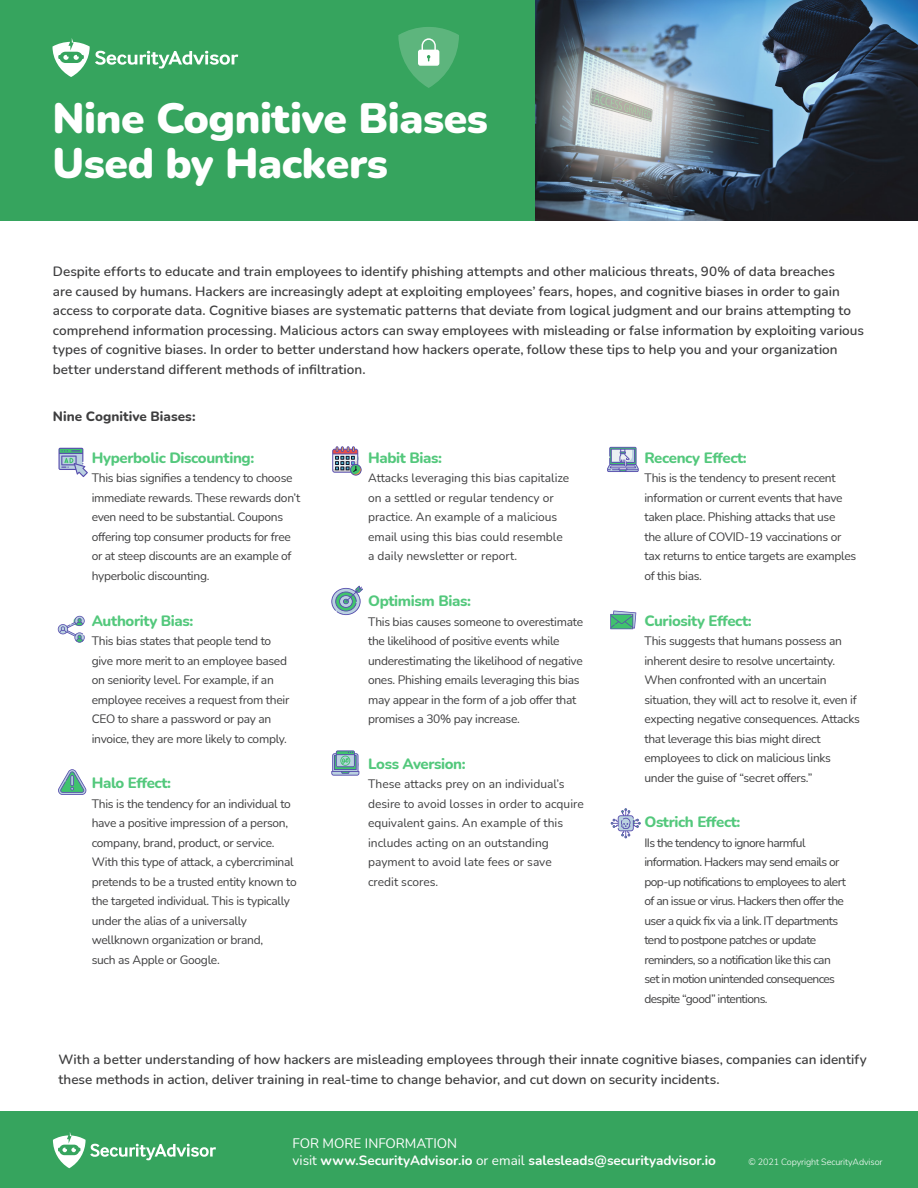
<style>
.page{position:relative;width:918px;height:1188px;background:#fff}
.page>*{position:absolute;margin:0;border:0;box-sizing:border-box;transform-origin:0 0}
.t1{font:900 42.45px/44.4px "Nunito";letter-spacing:-.01em;color:#fff}
.t2{font:800 15px "Nunito";letter-spacing:-.025em;color:#53c87c}
.body_copy{font:600 13.5px/19.5px "Nunito";color:#3e3e3f}
.body_copy-2{font:700 13.5px/16.5px "Nunito";color:#fff}
.body_copy-3{font:800 13.5px "Nunito";letter-spacing:.005em;color:#3e3e3f}
.t3{font:12px/19.5px "Nunito";letter-spacing:-.025em;color:#3e3e3f}
.t4{font:12px/19.5px "Nunito";color:#3e3e3f}
.t5{font:12px/19.5px "Nunito";letter-spacing:-.05em;color:#3e3e3f}
.body_copy-4{font:300 9px "Nunito";letter-spacing:-.01em;color:#fff}
.s1{font-weight:400}
</style>
<div class="page">
<div style="left:0;top:0;width:604px;height:220px;background:#36a45e"></div>
<div style="left:0;top:1111px;width:918px;height:77px;background:#36a45e"></div>
<svg style="left:53px;top:1132px;width:163px;height:36px"></svg>
<img style="left:536px;top:0;width:382px;height:220px">
<svg style="left:53px;top:38px;width:185px;height:39px"></svg>
<svg style="left:398px;top:27px;width:61px;height:61px"></svg>
<svg style="left:610px;top:611px;width:26px;height:18px"></svg>
<svg style="left:58px;top:769px;width:28px;height:26px"></svg>
<svg style="left:58px;top:448px;width:30px;height:29px"></svg>
<svg style="left:331px;top:750px;width:28px;height:26px"></svg>
<svg style="left:331px;top:586px;width:32px;height:29px"></svg>
<svg style="left:58px;top:616px;width:27px;height:27px"></svg>
<svg style="left:332px;top:446px;width:30px;height:30px"></svg>
<svg style="left:611px;top:808px;width:30px;height:30px"></svg>
<svg style="left:607px;top:447px;width:32px;height:25px"></svg>
<p class="t1" style="left:52px;top:94px;width:437px">Nine Cognitive Biases<br>Used by Hackers</p>
<p class="body_copy" style="left:53px;top:261px;width:813px">Despite efforts to educate and train employees to identify phishing attempts and other malicious threats, 90% of data breaches<br>are caused by humans. Hackers are increasingly adept at exploiting employees’ fears, hopes, and cognitive biases in order to gain access to corporate data. Cognitive biases are systematic patterns that deviate from logical judgment and our brains attempting to comprehend information processing. Malicious actors can sway employees with misleading or false information by exploiting various types of cognitive biases. In order to better understand how hackers operate, follow these tips to help you and your organization better understand different methods of infiltration.</p>
<p class="body_copy-3" style="left:53px;top:407px;width:144px">Nine Cognitive Biases:</p>
<p class="t2" style="left:92px;top:447px;width:164px">Hyperbolic Discounting:</p>
<p class="t3" style="left:92px;top:468px;width:210px">This bias signifies a tendency to choose immediate rewards. These rewards don’t even need to be substantial. Coupons offering top consumer products for free or at steep discounts are an example of hyperbolic discounting.</p>
<p class="t2" style="left:92px;top:610px;width:103px">Authority Bias:</p>
<p class="t3" style="left:92px;top:631px;width:199px">This bias states that people tend to give more merit to an employee based on seniority level. For example, if an employee receives a request from their CEO to share a password or pay an invoice, they are more likely to comply.</p>
<p class="t2" style="left:92px;top:773px;width:81px">Halo Effect:</p>
<p class="t3" style="left:92px;top:794px;width:206px">This is the tendency for an individual to have a positive impression of a person, company, brand, product, or service.<br>With this type of attack, a cybercriminal pretends to be a trusted entity known to the targeted individual. This is typically under the alias of a universally wellknown organization or brand,<br>such as Apple or Google.</p>
<p class="t2" style="left:368px;top:447px;width:75px">Habit Bias:</p>
<p class="t4" style="left:368px;top:468px;width:203px">Attacks leveraging this bias capitalize on a settled or regular tendency or practice. An example of a malicious email using this bias could resemble a daily newsletter or report.</p>
<p class="t2" style="left:368px;top:590px;width:104px">Optimism Bias:</p>
<p class="t3" style="left:368px;top:611px;width:216px">This bias causes someone to overestimate the likelihood of positive events while underestimating the likelihood of negative ones. Phishing emails leveraging this bias may appear in the form of a job offer that promises a 30% pay increase.</p>
<p class="t2" style="left:368px;top:753px;width:99px">Loss Aversion:</p>
<p class="t4" style="left:368px;top:774px;width:217px">These attacks prey on an individual’s desire to avoid losses in order to acquire equivalent gains. An example of this includes acting on an outstanding payment to avoid late fees or save credit scores.</p>
<p class="t2" style="left:644px;top:447px;width:104px">Recency Effect:</p>
<p class="t3" style="left:644px;top:468px;width:213px">This is the tendency to present recent information or current events that have taken place. Phishing attacks that use<br>the allure of COVID-19 vaccinations or tax returns to entice targets are examples of this bias.</p>
<p class="t2" style="left:644px;top:610px;width:109px">Curiosity Effect:</p>
<p class="t3" style="left:644px;top:631px;width:217px">This suggests that humans possess an inherent desire to resolve uncertainty.<br>When confronted with an uncertain situation, they will act to resolve it, even if expecting negative consequences. Attacks that leverage this bias might direct employees to click on malicious links under the guise of “secret offers.”</p>
<p class="t2" style="left:644px;top:812px;width:98px">Ostrich Effect:</p>
<p class="t5" style="left:644px;top:833px;width:203px">IIs the tendency to ignore harmful information. Hackers may send emails or pop-up notifications to employees to alert of an issue or virus. Hackers then offer the user a quick fix via a link. IT departments tend to postpone patches or update reminders, so a notification like this can set in motion unintended consequences despite “good” intentions.</p>
<p class="body_copy" style="left:58px;top:1049px;width:810px">With a better understanding of how hackers are misleading employees through their innate cognitive biases, companies can identify these methods in action, deliver training in real-time to change behavior, and cut down on security incidents.</p>
<p class="body_copy-2" style="left:293px;top:1135px;width:425px"><span class="s1">FOR MORE INFORMATION<br>visit</span> www.SecurityAdvisor.io <span class="s1">or email</span> salesleads@securityadvisor.io</p>
<p class="body_copy-4" style="left:748px;top:1156px;width:136px">© 2021 Copyright SecurityAdvisor</p>
</div>
